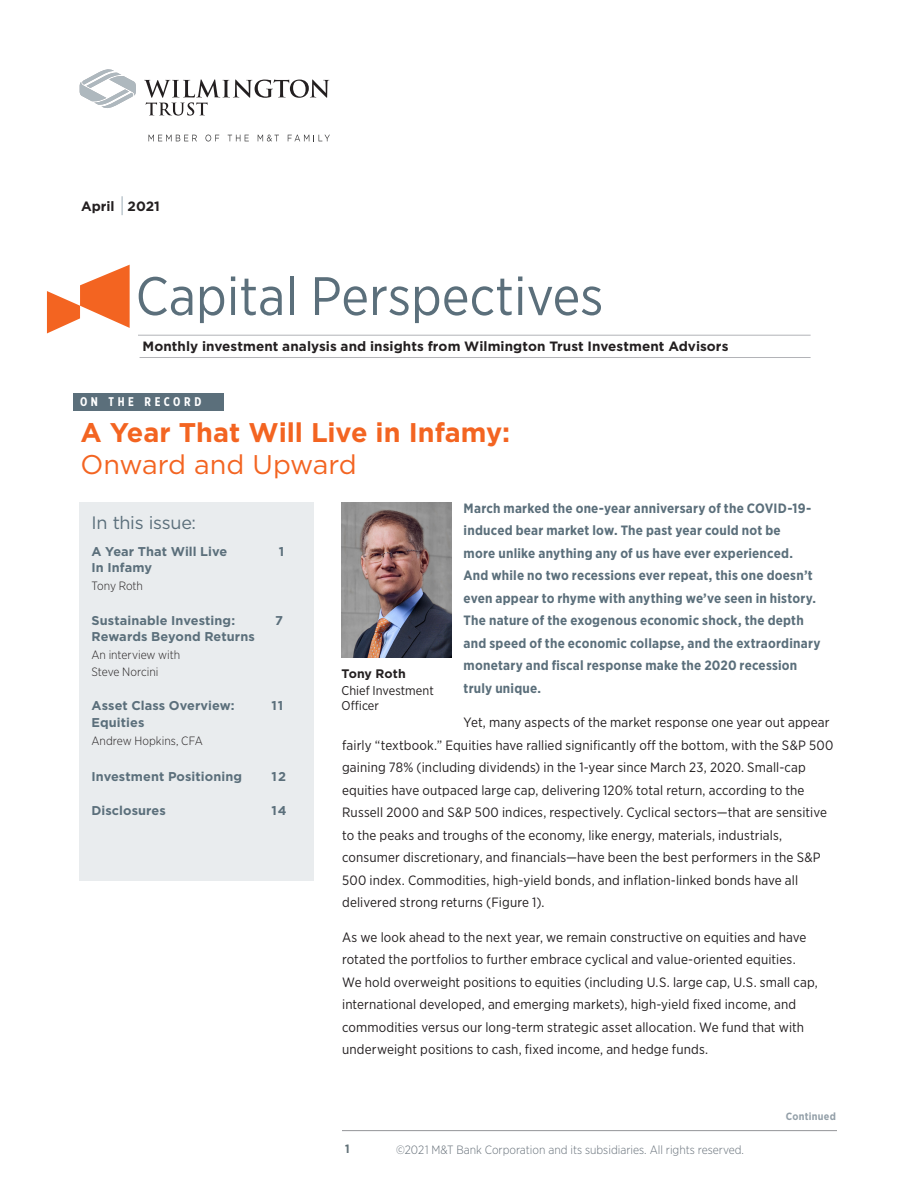
<style>
.page{position:relative;width:918px;height:1188px;background:#fff}
.page>*{position:absolute;margin:0;border:0;box-sizing:border-box;transform-origin:0 0}
.Body_Copy{font:54px "Gotham Narrow";color:#5b6f7b}
.footnotes{font:700 27px/31.5px "Gotham";letter-spacing:-.005em;color:#f36421}
.footnotes-2{font:18px "Gotham";letter-spacing:-.015em;color:#5b6f7b}
.footnotes-3{font:13.5px/22.5px "Gotham Narrow";letter-spacing:.01em;color:#231f20}
.footnotes-4{font:700 13.5px/22.5px "Gotham Narrow";letter-spacing:.015em;color:#5b6f7b}
.footnotes-5{font:700 13.5px "Gotham";letter-spacing:.005em;color:#231f20}
.footnotes-6{font:700 12.75px "Gotham";letter-spacing:.005em;color:#5b6f7b}
.footnotes-7{font:12.75px/15px "Gotham Narrow";color:#231f20}
.footnotes-8{font:700 12.6px "Gotham X Narrow";letter-spacing:.285em;color:#fff}
.footnotes-9{font:700 12.3px "Gotham";color:#231f20}
.t1{font:300 12px "Gotham Narrow";color:#667079}
.footnotes-10{font:300 12px/16.5px "Gotham Narrow";letter-spacing:-.005em;color:#231f20}
.t2{font:700 12px "Gotham Narrow";color:#5f6f76}
.footnotes-11{font:700 10.5px "Gotham Narrow";letter-spacing:.025em;color:#94a0a9}
.s1{font-weight:400}
</style>
<div class="page">
<div style="left:79px;top:502px;width:234px;height:379px;background:#e9ecee"></div>
<hr style="left:342px;top:1130px;width:495px;height:1px;background:#939598">
<svg style="left:122px;top:196px;width:1px;height:19px"></svg>
<img style="left:342px;top:502px;width:110px;height:155px">
<svg style="left:47px;top:265px;width:83px;height:68px"></svg>
<hr style="left:138px;top:335px;width:673px;height:1px;background:#b2b3b7">
<hr style="left:140px;top:357px;width:671px;height:1px;background:#b2b3b7">
<div style="left:74px;top:393px;width:150px;height:18px;background:#5b6f7b"></div>
<svg style="left:80px;top:69px;width:56px;height:39px"></svg>
<svg style="left:144px;top:79px;width:185px;height:37px"></svg>
<svg style="left:149px;top:135px;width:48px;height:6px"></svg>
<svg style="left:205px;top:135px;width:14px;height:6px"></svg>
<svg style="left:228px;top:135px;width:21px;height:6px"></svg>
<svg style="left:258px;top:135px;width:21px;height:7px"></svg>
<svg style="left:288px;top:135px;width:42px;height:6px"></svg>
<p class="footnotes-5" style="left:81px;top:197px;width:80px">April 2021</p>
<p class="Body_Copy" style="left:136px;top:263px;width:469px">Capital Perspectives</p>
<p class="footnotes-5" style="left:142px;top:338px;width:587px">Monthly investment analysis and insights from Wilmington Trust Investment Advisors</p>
<p class="footnotes-8" style="left:80px;top:394px;width:123px">ON THE RECORD</p>
<p class="footnotes" style="left:80px;top:417px;width:431px">A Year That Will Live in Infamy:<br><span class="s1">Onward and Upward</span></p>
<p class="footnotes-2" style="left:92px;top:511px;width:106px">In this issue:</p>
<p class="footnotes-6" style="left:92px;top:543px;width:137px">A Year That Will Live</p>
<p class="footnotes-6" style="left:279px;top:543px;width:7px">1</p>
<p class="footnotes-6" style="left:92px;top:559px;width:62px">In Infamy</p>
<p class="footnotes-10" style="left:92px;top:577px;width:53px">Tony Roth</p>
<p class="footnotes-6" style="left:92px;top:612px;width:145px">Sustainable Investing:</p>
<p class="footnotes-6" style="left:275px;top:612px;width:9px">7</p>
<p class="footnotes-6" style="left:92px;top:628px;width:165px">Rewards Beyond Returns</p>
<p class="footnotes-10" style="left:92px;top:646px;width:90px">An interview with<br>Steve Norcini</p>
<p class="footnotes-6" style="left:92px;top:697px;width:145px">Asset Class Overview:</p>
<p class="footnotes-6" style="left:272px;top:697px;width:13px">11</p>
<p class="footnotes-6" style="left:92px;top:714px;width:54px">Equities</p>
<p class="footnotes-10" style="left:92px;top:732px;width:113px">Andrew Hopkins, CFA</p>
<p class="footnotes-6" style="left:92px;top:768px;width:152px">Investment Positioning</p>
<p class="footnotes-6" style="left:271px;top:768px;width:16px">12</p>
<p class="footnotes-6" style="left:92px;top:802px;width:76px">Disclosures</p>
<p class="footnotes-6" style="left:272px;top:802px;width:16px">14</p>
<p class="footnotes-4" style="left:464px;top:497px;width:358px">March marked the one-year anniversary of the COVID-19- induced bear market low. The past year could not be<br>more unlike anything any of us have ever experienced.<br>And while no two recessions ever repeat, this one doesn’t even appear to rhyme with anything we’ve seen in history.<br>The nature of the exogenous economic shock, the depth and speed of the economic collapse, and the extraordinary monetary and fiscal response make the 2020 recession truly unique.</p>
<p class="footnotes-3" style="left:342px;top:711px;width:493px;text-indent:122px">Yet, many aspects of the market response one year out appear fairly “textbook.” Equities have rallied significantly off the bottom, with the S&amp;P 500 gaining 78% (including dividends) in the 1-year since March 23, 2020. Small-cap equities have outpaced large cap, delivering 120% total return, according to the Russell 2000 and S&amp;P 500 indices, respectively. Cyclical sectors—that are sensitive to the peaks and troughs of the economy, like energy, materials, industrials, consumer discretionary, and financials—have been the best performers in the S&amp;P 500 index. Commodities, high-yield bonds, and inflation-linked bonds have all delivered strong returns (Figure 1).</p>
<p class="footnotes-3" style="left:342px;top:926px;width:477px">As we look ahead to the next year, we remain constructive on equities and have rotated the portfolios to further embrace cyclical and value-oriented equities.<br>We hold overweight positions to equities (including U.S. large cap, U.S. small cap, international developed, and emerging markets), high-yield fixed income, and commodities versus our long-term strategic asset allocation. We fund that with underweight positions to cash, fixed income, and hedge funds.</p>
<p class="footnotes-9" style="left:342px;top:666px;width:66px">Tony Roth</p>
<p class="footnotes-7" style="left:342px;top:683px;width:94px">Chief Investment<br>Officer</p>
<p class="t2" style="left:345px;top:1141px;width:6px">1</p>
<p class="t1" style="left:396px;top:1142px;width:350px">©2021 M&amp;T Bank Corporation and its subsidiaries. All rights reserved.</p>
<p class="footnotes-11" style="left:786px;top:1110px;width:52px">Continued</p>
</div>
